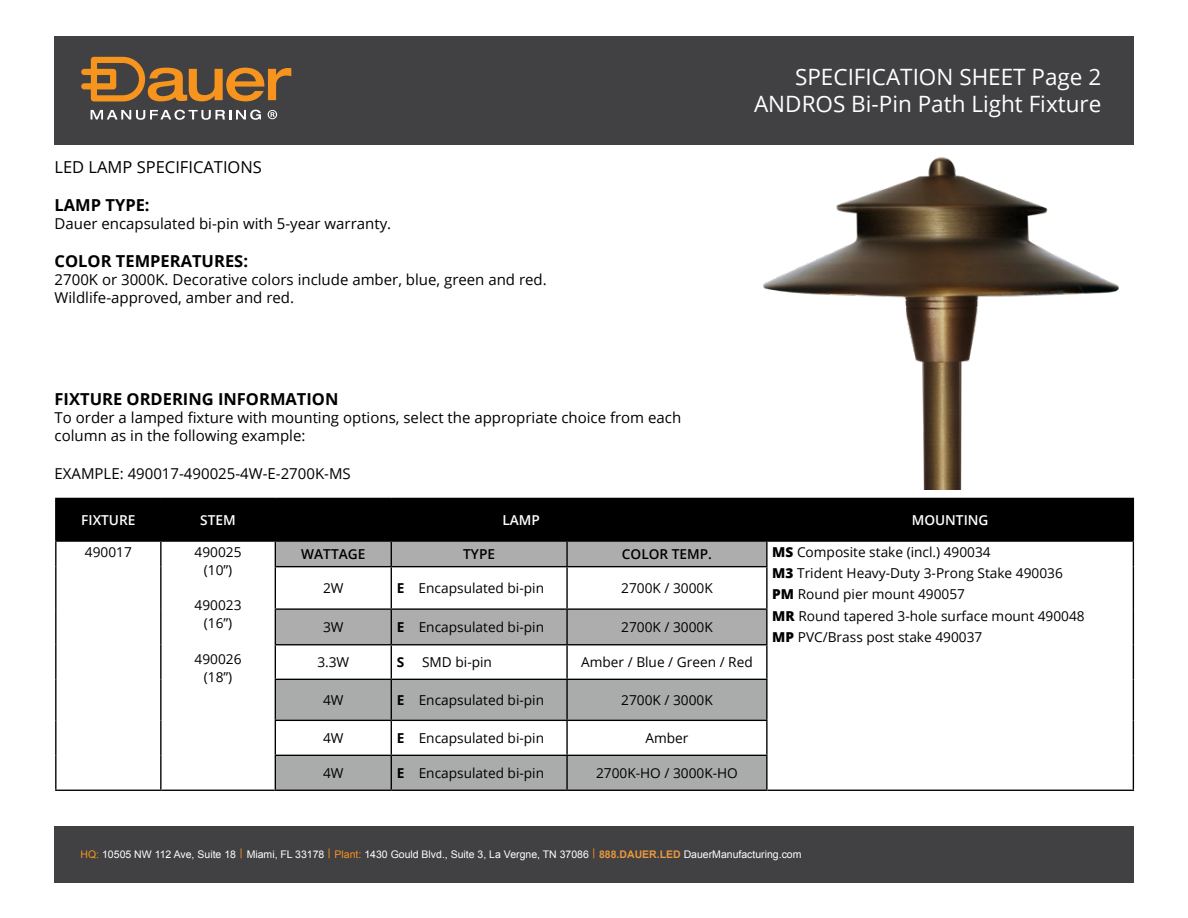
<style>
.page{position:relative;width:1188px;height:918px;background:#fff}
.page>*{position:absolute;margin:0;border:0;box-sizing:border-box;transform-origin:0 0}
.t1{font:22.5px/27px "Open Sans";color:#fff;text-align:right}
.t2{font:700 16.5px "Open Sans";color:#000}
.t3{font:16.5px "Open Sans";color:#000}
.t4{font:15px/18px "Open Sans";color:#000}
.t5{font:13.65px/21.1px "Open Sans";color:#000;text-align:center}
.t6{font:600 13.65px "Open Sans";color:#fff}
.t7{font:600 13.65px "Open Sans";color:#000}
.t8{font:700 13.65px "Open Sans";color:#000}
.t9{font:10.5px "Arial";color:#fff}
.s1{font-weight:800}
.s2{font-weight:700}
.s3{color:#f7941e}
.s4{font-weight:700;color:#ea983d}
</style>
<div class="page">
<div style="left:57px;top:499px;width:1076px;height:41px;background:#000"></div>
<div style="left:276px;top:610px;width:290px;height:34px;background:#adadad"></div>
<div style="left:567px;top:609px;width:200px;height:36px;background:#adadad"></div>
<div style="left:276px;top:680px;width:490px;height:40px;background:#aaacac"></div>
<div style="left:276px;top:756px;width:490px;height:34px;background:#aaacac"></div>
<hr style="left:55px;top:498px;width:106px;height:1px;background:#000">
<hr style="left:55px;top:499px;width:2px;height:41px;background:#000">
<hr style="left:161px;top:498px;width:114px;height:1px;background:#000">
<hr style="left:160px;top:499px;width:2px;height:41px;background:#000">
<hr style="left:767px;top:498px;width:367px;height:1px;background:#000">
<hr style="left:1133px;top:499px;width:1px;height:41px;background:#000">
<hr style="left:55px;top:540px;width:106px;height:2px;background:#000">
<hr style="left:161px;top:540px;width:114px;height:2px;background:#000">
<hr style="left:767px;top:540px;width:367px;height:2px;background:#000">
<hr style="left:391px;top:567px;width:1px;height:41px;background:#000">
<hr style="left:567px;top:566px;width:201px;height:1px;background:#000">
<hr style="left:566px;top:567px;width:2px;height:41px;background:#000">
<hr style="left:391px;top:645px;width:1px;height:34px;background:#000">
<hr style="left:566px;top:645px;width:2px;height:34px;background:#000">
<hr style="left:391px;top:680px;width:1px;height:40px;background:#000">
<hr style="left:566px;top:680px;width:2px;height:40px;background:#000">
<hr style="left:275px;top:720px;width:116px;height:1px;background:#000">
<hr style="left:391px;top:720px;width:176px;height:1px;background:#000">
<hr style="left:391px;top:721px;width:1px;height:34px;background:#000">
<hr style="left:567px;top:720px;width:201px;height:1px;background:#000">
<hr style="left:566px;top:721px;width:2px;height:34px;background:#000">
<hr style="left:275px;top:755px;width:116px;height:1px;background:#000">
<hr style="left:391px;top:755px;width:176px;height:1px;background:#000">
<hr style="left:391px;top:756px;width:1px;height:34px;background:#000">
<hr style="left:567px;top:755px;width:201px;height:1px;background:#000">
<hr style="left:566px;top:756px;width:2px;height:34px;background:#000">
<hr style="left:275px;top:790px;width:116px;height:1px;background:#000">
<hr style="left:391px;top:790px;width:176px;height:1px;background:#000">
<hr style="left:567px;top:790px;width:201px;height:1px;background:#000">
<hr style="left:55px;top:790px;width:107px;height:1px;background:#000">
<hr style="left:162px;top:790px;width:113px;height:1px;background:#000">
<hr style="left:768px;top:790px;width:366px;height:1px;background:#000">
<hr style="left:275px;top:498px;width:116px;height:1px;background:#000">
<hr style="left:275px;top:499px;width:1px;height:41px;background:#000">
<hr style="left:391px;top:498px;width:176px;height:1px;background:#000">
<hr style="left:567px;top:498px;width:200px;height:1px;background:#000">
<hr style="left:766px;top:499px;width:2px;height:41px;background:#000">
<hr style="left:275px;top:540px;width:116px;height:2px;background:#000">
<hr style="left:391px;top:540px;width:176px;height:2px;background:#000">
<hr style="left:567px;top:540px;width:200px;height:2px;background:#000">
<hr style="left:55px;top:542px;width:2px;height:25px;background:#000">
<hr style="left:160px;top:542px;width:2px;height:25px;background:#000">
<svg style="left:275px;top:541px;width:492px;height:26px;background:#a0a0a0"></svg>
<hr style="left:55px;top:567px;width:2px;height:42px;background:#000">
<hr style="left:160px;top:567px;width:2px;height:42px;background:#000">
<hr style="left:275px;top:567px;width:1px;height:41px;background:#000">
<hr style="left:55px;top:609px;width:2px;height:36px;background:#000">
<hr style="left:160px;top:609px;width:2px;height:36px;background:#000">
<hr style="left:55px;top:645px;width:2px;height:34px;background:#000">
<hr style="left:160px;top:645px;width:2px;height:34px;background:#000">
<hr style="left:275px;top:645px;width:1px;height:34px;background:#000">
<hr style="left:55px;top:679px;width:2px;height:41px;background:#000">
<hr style="left:160px;top:679px;width:2px;height:41px;background:#000">
<hr style="left:275px;top:680px;width:1px;height:40px;background:#000">
<hr style="left:55px;top:720px;width:2px;height:35px;background:#000">
<hr style="left:160px;top:720px;width:2px;height:35px;background:#000">
<hr style="left:275px;top:721px;width:1px;height:34px;background:#000">
<hr style="left:55px;top:755px;width:2px;height:35px;background:#000">
<hr style="left:160px;top:755px;width:2px;height:35px;background:#000">
<hr style="left:275px;top:756px;width:1px;height:34px;background:#000">
<hr style="left:766px;top:542px;width:2px;height:24px;background:#000">
<svg style="left:1133px;top:542px;width:1px;height:25px"></svg>
<hr style="left:766px;top:567px;width:2px;height:41px;background:#000">
<hr style="left:1133px;top:567px;width:1px;height:42px;background:#000">
<hr style="left:1133px;top:609px;width:1px;height:36px;background:#000">
<hr style="left:766px;top:645px;width:2px;height:34px;background:#000">
<hr style="left:1133px;top:645px;width:1px;height:34px;background:#000">
<hr style="left:766px;top:680px;width:2px;height:40px;background:#000">
<hr style="left:1133px;top:679px;width:1px;height:41px;background:#000">
<hr style="left:766px;top:721px;width:2px;height:34px;background:#000">
<hr style="left:1133px;top:720px;width:1px;height:35px;background:#000">
<hr style="left:766px;top:756px;width:2px;height:34px;background:#000">
<hr style="left:1133px;top:755px;width:1px;height:35px;background:#000">
<hr style="left:275px;top:608px;width:116px;height:2px;background:#000">
<hr style="left:275px;top:610px;width:1px;height:34px;background:#000">
<hr style="left:275px;top:644px;width:116px;height:1px;background:#000">
<hr style="left:391px;top:608px;width:176px;height:2px;background:#000">
<hr style="left:391px;top:610px;width:1px;height:34px;background:#000">
<hr style="left:391px;top:644px;width:176px;height:1px;background:#000">
<hr style="left:567px;top:608px;width:201px;height:2px;background:#000">
<hr style="left:566px;top:610px;width:2px;height:34px;background:#000">
<hr style="left:766px;top:610px;width:2px;height:34px;background:#000">
<hr style="left:567px;top:644px;width:201px;height:1px;background:#000">
<hr style="left:275px;top:679px;width:116px;height:1px;background:#000">
<hr style="left:391px;top:679px;width:176px;height:1px;background:#000">
<hr style="left:567px;top:679px;width:201px;height:1px;background:#000">
<div style="left:54px;top:36px;width:1080px;height:109px;background:#414042"></div>
<img style="left:763px;top:157px;width:356px;height:333px">
<div style="left:54px;top:826px;width:1080px;height:57px;background:#414042"></div>
<svg style="left:91px;top:110px;width:170px;height:10px"></svg>
<svg style="left:268px;top:110px;width:9px;height:9px"></svg>
<svg style="left:81px;top:57px;width:210px;height:44px"></svg>
<p class="t3" style="left:55px;top:156px;width:209px">LED LAMP SPECIFICATIONS</p>
<p class="t2" style="left:55px;top:194px;width:97px">LAMP TYPE:</p>
<p class="t4" style="left:55px;top:214px;width:338px">Dauer encapsulated bi-pin with 5-year warranty.</p>
<p class="t2" style="left:55px;top:249px;width:195px">COLOR TEMPERATURES:</p>
<p class="t4" style="left:55px;top:270px;width:494px">2700K or 3000K. Decorative colors include amber, blue, green and red.<br>Wildlife-approved, amber and red.</p>
<p class="t2" style="left:55px;top:388px;width:285px">FIXTURE ORDERING INFORMATION</p>
<p class="t4" style="left:55px;top:408px;width:628px">To order a lamped fixture with mounting options, select the appropriate choice from each column as in the following example:</p>
<p class="t4" style="left:55px;top:464px;width:298px">EXAMPLE: 490017-490025-4W-E-2700K-MS</p>
<h1 class="t1" style="left:754px;top:63px;width:349px">SPECIFICATION SHEET Page 2<br>ANDROS Bi-Pin Path Light Fixture</h1>
<p class="t6" style="left:81px;top:511px;width:56px">FIXTURE</p>
<p class="t6" style="left:200px;top:511px;width:37px">STEM</p>
<p class="t6" style="left:502px;top:511px;width:39px">LAMP</p>
<p class="t6" style="left:912px;top:511px;width:78px">MOUNTING</p>
<p class="t5" style="left:85px;top:541px;width:48px">490017</p>
<p class="t5" style="left:195px;top:543px;width:48px;line-height:17.9px">490025 (10”)</p>
<p class="t5" style="left:195px;top:596px;width:48px;line-height:17.9px">490023 (16”)</p>
<p class="t5" style="left:195px;top:649px;width:48px;line-height:17.9px">490026 (18”)</p>
<p class="t7" style="left:301px;top:545px;width:66px">WATTAGE</p>
<p class="t7" style="left:463px;top:545px;width:33px">TYPE</p>
<p class="t7" style="left:622px;top:545px;width:92px">COLOR TEMP.</p>
<p class="t5" style="left:772px;top:541px;width:314px;text-align:left"><span class="s1">MS</span> Composite stake (incl.) 490034<br><span class="s1">M3</span> Trident Heavy-Duty 3-Prong Stake 490036<br><span class="s1">PM</span> Round pier mount 490057<br><span class="s1">MR</span> Round tapered 3-hole surface mount 490048<br><span class="s1">MP</span> PVC/Brass post stake 490037</p>
<p class="t5" style="left:323px;top:577px;width:22px">2W</p>
<p class="t5" style="left:397px;top:577px;width:149px"><span class="s2">E</span> Encapsulated bi-pin</p>
<p class="t5" style="left:621px;top:577px;width:93px">2700K / 3000K</p>
<p class="t5" style="left:323px;top:616px;width:22px">3W</p>
<p class="t5" style="left:397px;top:616px;width:149px"><span class="s2">E</span> Encapsulated bi-pin</p>
<p class="t5" style="left:621px;top:616px;width:93px">2700K / 3000K</p>
<p class="t5" style="left:317px;top:651px;width:33px">3.3W</p>
<p class="t8" style="left:397px;top:653px;width:9px">S</p>
<p class="t5" style="left:422px;top:651px;width:71px">SMD bi-pin</p>
<p class="t5" style="left:581px;top:651px;width:173px">Amber / Blue / Green / Red</p>
<p class="t5" style="left:323px;top:689px;width:22px">4W</p>
<p class="t5" style="left:397px;top:689px;width:149px"><span class="s2">E</span> Encapsulated bi-pin</p>
<p class="t5" style="left:621px;top:689px;width:93px">2700K / 3000K</p>
<p class="t5" style="left:323px;top:727px;width:22px">4W</p>
<p class="t5" style="left:397px;top:727px;width:149px"><span class="s2">E</span> Encapsulated bi-pin</p>
<p class="t5" style="left:645px;top:727px;width:45px">Amber</p>
<p class="t5" style="left:323px;top:762px;width:22px">4W</p>
<p class="t5" style="left:397px;top:762px;width:149px"><span class="s2">E</span> Encapsulated bi-pin</p>
<p class="t5" style="left:596px;top:762px;width:143px">2700K-HO / 3000K-HO</p>
<p class="t9" style="left:81px;top:847px;width:723px"><span class="s3">HQ:</span> 10505 NW 112 Ave, Suite 18 <span class="s3">|</span> Miami, FL 33178 <span class="s3">| Plant:</span> 1430 Gould Blvd., Suite 3, La Vergne, TN 37086 <span class="s3">|</span> <span class="s4">888.DAUER.LED</span> DauerManufacturing.com</p>
</div>
